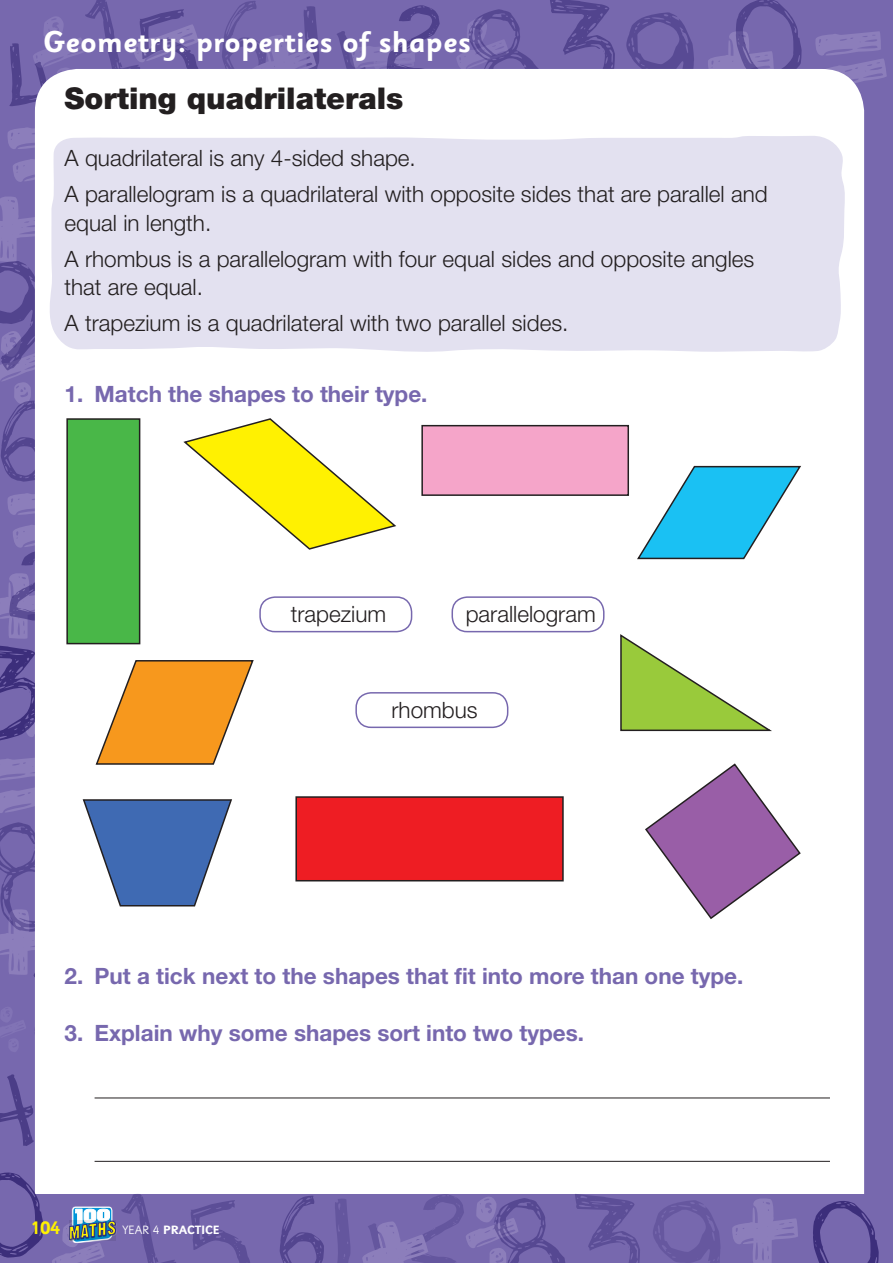
<style>
.page{position:relative;width:893px;height:1263px;background:#7768ae}
.page>*{position:absolute;margin:0;border:0;box-sizing:border-box;transform-origin:0 0}
.t1{font:700 30px "Sassoon Sans Std";color:#fff}
.t2{font:900 30px "Helvetica Neue LT Std";color:#231f20}
.t3{font:300 22.5px/36px "Helvetica Neue LT Std";color:#231f20}
.t4{font:700 22.5px "Helvetica Neue LT Std";color:#7768ae}
.t5{font:18px "Gothic Thirteen Std";color:#fff101}
.t6{font:700 18px "Sassoon Sans Std";color:#fff101}
.t7{font:700 12px "Sassoon Sans Std";color:#fff}
.s1{font-weight:400}
</style>
<div class="page">
<svg style="left:815px;top:31px;width:72px;height:58px"></svg>
<svg style="left:456px;top:9px;width:82px;height:60px"></svg>
<svg style="left:550px;top:0;width:144px;height:69px"></svg>
<svg style="left:708px;top:0;width:94px;height:69px"></svg>
<svg style="left:222px;top:1px;width:218px;height:68px"></svg>
<div style="left:35px;top:69px;width:829px;height:1173px;background:#fff;border-radius:43px"></div>
<div style="left:0;top:1193px;width:893px;height:70px;background:#7768ae"></div>
<svg style="left:732px;top:1198px;width:66px;height:65px"></svg>
<svg style="left:191px;top:1200px;width:59px;height:63px"></svg>
<svg style="left:279px;top:1195px;width:45px;height:68px"></svg>
<svg style="left:0;top:1008px;width:34px;height:138px"></svg>
<svg style="left:653px;top:1200px;width:67px;height:63px"></svg>
<svg style="left:813px;top:1201px;width:66px;height:62px"></svg>
<svg style="left:334px;top:1193px;width:306px;height:70px"></svg>
<svg style="left:51px;top:1193px;width:125px;height:70px"></svg>
<div style="left:54px;top:136px;width:791px;height:216px;background:#e3e1f0"></div>
<div style="left:422px;top:426px;width:206px;height:69px;background:#f5a5c9"></div>
<div style="left:421px;top:425px;width:208px;height:71px;border:2px solid #231f20"></div>
<svg style="left:637px;top:465px;width:164px;height:95px"></svg>
<svg style="left:620px;top:634px;width:152px;height:98px"></svg>
<div style="left:296px;top:797px;width:267px;height:83px;background:#ee1d23"></div>
<div style="left:295px;top:796px;width:269px;height:85px;border:2px solid #231f20"></div>
<svg style="left:645px;top:763px;width:156px;height:156px"></svg>
<svg style="left:0;top:195px;width:398px;height:782px"></svg>
<hr style="left:95px;top:1097px;width:735px;height:1px;background:#231f20">
<hr style="left:95px;top:1161px;width:735px;height:1px;background:#231f20">
<div style="left:452px;top:596px;width:153px;height:36px;border:2px solid #7768ae;border-radius:15px"></div>
<div style="left:355px;top:692px;width:153px;height:36px;border:2px solid #7768ae;border-radius:15px"></div>
<div style="left:259px;top:596px;width:153px;height:36px;border:2px solid #7768ae;border-radius:15px"></div>
<svg style="left:7px;top:0;width:193px;height:182px"></svg>
<svg style="left:0;top:1172px;width:44px;height:86px"></svg>
<h1 class="t1" style="left:43px;top:23px;width:429px">Geometry: properties of shapes</h1>
<h1 class="t2" style="left:65px;top:81px;width:340px">Sorting quadrilaterals</h1>
<p class="t3" style="left:65px;top:140px;width:705px">A quadrilateral is any 4-sided shape.<br>A parallelogram is a quadrilateral with opposite sides that are parallel and</p>
<p class="t3" style="left:65px;top:204px;width:691px">equal in length.<br>A rhombus is a parallelogram with four equal sides and opposite angles</p>
<p class="t3" style="left:65px;top:269px;width:505px">that are equal.<br>A trapezium is a quadrilateral with two parallel sides.</p>
<p class="t4" style="left:65px;top:380px;width:364px">1. Match the shapes to their type.</p>
<p class="t3" style="left:291px;top:596px;width:97px">trapezium</p>
<p class="t3" style="left:466px;top:596px;width:132px">parallelogram</p>
<p class="t3" style="left:391px;top:691px;width:88px">rhombus</p>
<p class="t4" style="left:65px;top:962px;width:680px">2. Put a tick next to the shapes that fit into more than one type.</p>
<p class="t4" style="left:65px;top:1019px;width:521px">3. Explain why some shapes sort into two types.</p>
<p class="t6" style="left:31px;top:1217px;width:31px">104</p>
<p class="t5" style="left:67px;top:1222px;width:49px;rotate:-7deg">MATHS</p>
<p class="t7" style="left:122px;top:1223px;width:99px"><span class="s1">YEAR 4</span> PRACTICE</p>
</div>
